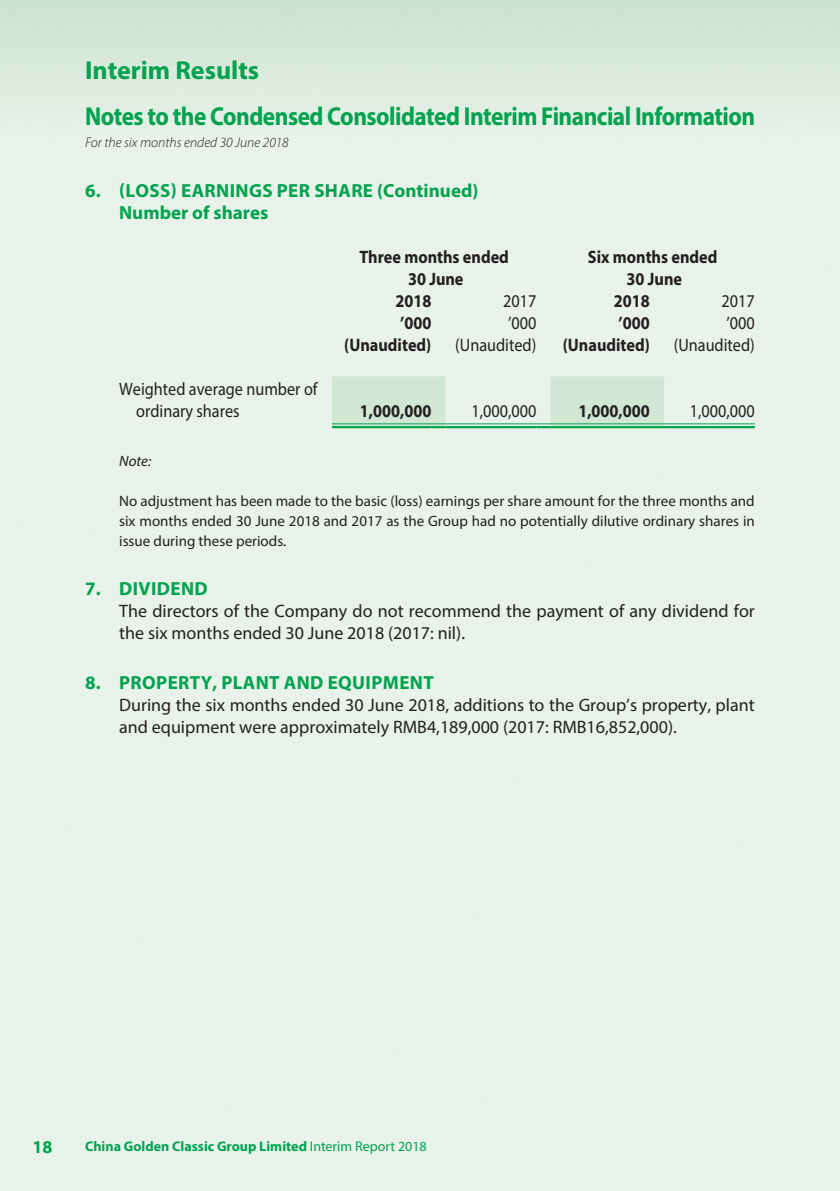
<style>
.page{position:relative;width:840px;height:1191px;background:#fff}
.page>*{position:absolute;margin:0;border:0;box-sizing:border-box;transform-origin:0 0}
.t1{font:700 26px/45.6px "Myriad Pro";letter-spacing:-.02em;color:#00a24f}
.t2{font:700 19px/22px "Myriad Pro";color:#00a24f}
.t3{font:700 19px "Myriad Pro";letter-spacing:.02em;color:#00a24f}
.t4{font:18px/22px "Myriad Pro";color:#231f20}
.t5{font:700 18px/22px "Myriad Pro";color:#231f20;text-align:center;scale:.9 1}
.t6{font:18px/22px "Myriad Pro";color:#231f20;scale:.9 1}
.t7{font:700 18px "Myriad Pro";color:#00a24f}
.t8{font:15px/20px "Myriad Pro";color:#231f20;text-align:justify}
.t9{font:italic 15px "Myriad Pro";color:#231f20}
.t10{font:700 14px "Myriad Pro";color:#00a24f}
.t11{font:italic 300 14px "Myriad Pro";color:#231f20}
.s1{font-weight:400}
</style>
<div class="page">
<img style="left:0;top:0;width:839px;height:1191px">
<svg style="left:332px;top:376px;width:331px;height:52px;background:#cce5d2"></svg>
<hr style="left:663px;top:423px;width:91px;height:1px;background:#00a24f">
<hr style="left:663px;top:426px;width:91px;height:2px;background:#00a24f">
<h1 class="t1" style="left:85px;top:47px;width:671px">Interim Results<br>Notes to the Condensed Consolidated Interim Financial Information</h1>
<p class="t11" style="left:85px;top:134px;width:205px">For the six months ended 30 June 2018</p>
<p class="t2" style="left:119px;top:179px;width:360px;text-indent:-34px">6. (LOSS) EARNINGS PER SHARE (Continued)<br>Number of shares</p>
<p class="t5" style="left:359px;top:246px;width:167px">Three months ended<br>30 June</p>
<p class="t5" style="left:587px;top:246px;width:145px">Six months ended<br>30 June</p>
<p class="t5" style="left:395px;top:290px;width:41px">2018</p>
<p class="t6" style="left:503px;top:290px;width:38px">2017</p>
<p class="t5" style="left:613px;top:290px;width:41px">2018</p>
<p class="t6" style="left:721px;top:290px;width:38px">2017</p>
<p class="t5" style="left:400px;top:312px;width:36px">’000</p>
<p class="t6" style="left:507px;top:312px;width:33px">’000</p>
<p class="t5" style="left:618px;top:312px;width:36px">’000</p>
<p class="t6" style="left:726px;top:312px;width:33px">’000</p>
<p class="t5" style="left:344px;top:334px;width:98px">(Unaudited)</p>
<p class="t6" style="left:455px;top:334px;width:91px">(Unaudited)</p>
<p class="t5" style="left:562px;top:334px;width:98px">(Unaudited)</p>
<p class="t6" style="left:673px;top:334px;width:91px">(Unaudited)</p>
<p class="t6" style="left:136px;top:378px;width:203px;text-indent:-17px">Weighted average number of ordinary shares</p>
<p class="t5" style="left:359px;top:400px;width:81px">1,000,000</p>
<p class="t6" style="left:471px;top:400px;width:74px">1,000,000</p>
<p class="t5" style="left:578px;top:400px;width:81px">1,000,000</p>
<p class="t6" style="left:689px;top:400px;width:74px">1,000,000</p>
<p class="t9" style="left:119px;top:451px;width:33px">Note:</p>
<p class="t8" style="left:119px;top:490px;width:637px">No adjustment has been made to the basic (loss) earnings per share amount for the three months and six months ended 30 June 2018 and 2017 as the Group had no potentially dilutive ordinary shares in issue during these periods.</p>
<p class="t3" style="left:85px;top:576px;width:124px">7. DIVIDEND</p>
<p class="t4" style="left:119px;top:600px;width:636px">The directors of the Company do not recommend the payment of any dividend for the six months ended 30 June 2018 (2017: nil).</p>
<p class="t3" style="left:85px;top:670px;width:350px">8. PROPERTY, PLANT AND EQUIPMENT</p>
<p class="t4" style="left:119px;top:693px;width:636px">During the six months ended 30 June 2018, additions to the Group’s property, plant and equipment were approximately RMB4,189,000 (2017: RMB16,852,000).</p>
<p class="t7" style="left:33px;top:1135px;width:21px">18</p>
<p class="t10" style="left:85px;top:1137px;width:343px">China Golden Classic Group Limited <span class="s1">Interim Report 2018</span></p>
</div>
